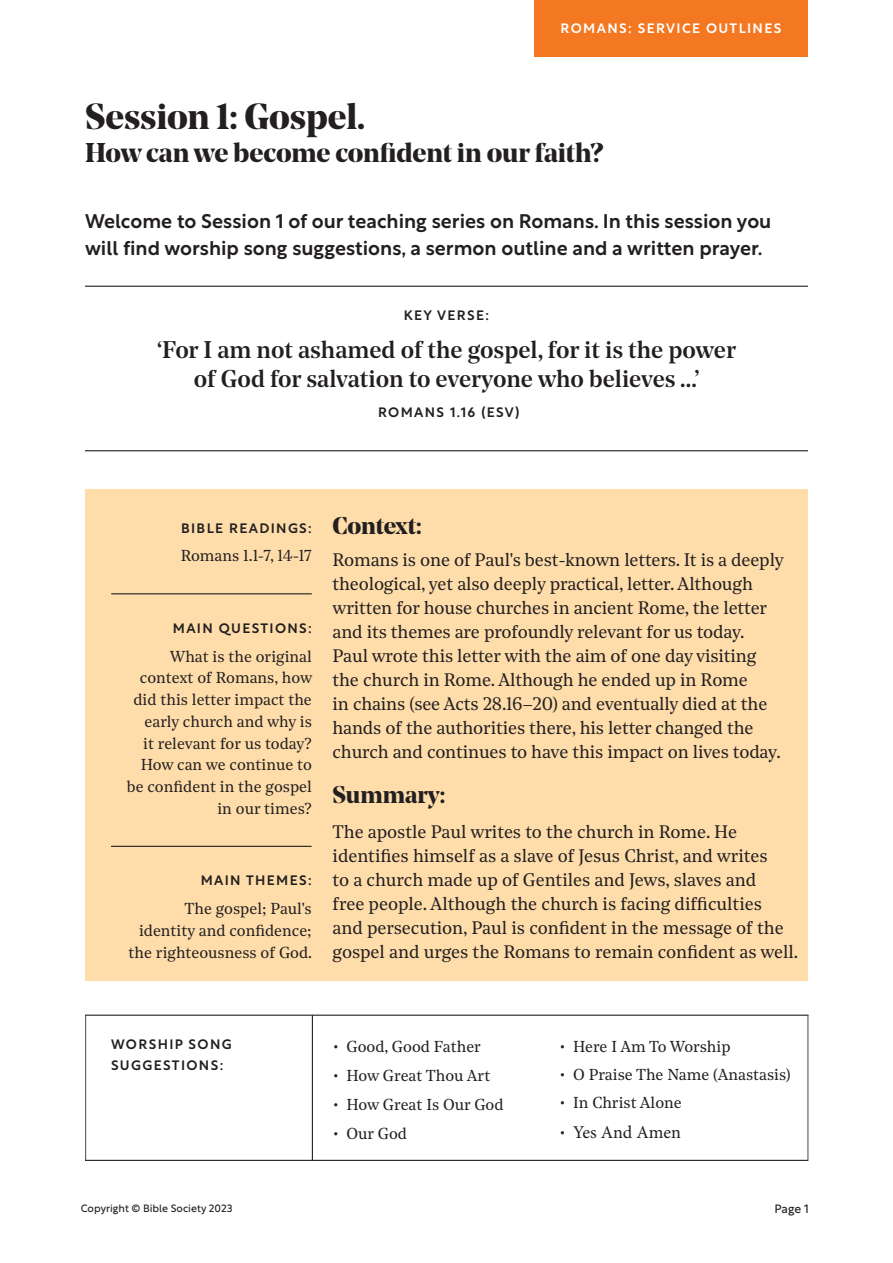
<style>
.page{position:relative;width:893px;height:1263px;background:#fff}
.page>*{position:absolute;margin:0;border:0;box-sizing:border-box;transform-origin:0 0}
.t1{font:700 36px "Noe Display";letter-spacing:-.005em;color:#231f20}
.t2{font:700 27px "Noe Display";letter-spacing:-.005em;color:#231f20}
.t3{font:500 24px/28.5px "Noe Standard";letter-spacing:-.005em;color:#231f20;text-align:center}
.t4{font:700 24px "Noe Display";letter-spacing:-.005em;color:#231f20}
.t5{font:500 19.5px/27px "Rustica";color:#231f20}
.t6{font:18px/24px "Noe Text";letter-spacing:-.01em;color:#231f20}
.t7{font:18px "Minion Pro";letter-spacing:-.005em;color:#231f20}
.t8{font:15.75px/21.8px "Noe Text";color:#231f20;text-align:right}
.t9{font:500 13.5px/21px "Rustica";letter-spacing:.1em;color:#231f20}
.t10{font:500 13.5px "Rustica";letter-spacing:.1em;color:#fff}
.t11{font:12px "Rustica";color:#231f20}
.t12{font:10.5px "Rustica";color:#231f20}
.s1{font-family:"Noe Text";font-size:15.75px}
</style>
<div class="page">
<div style="left:534px;top:0;width:274px;height:56px;background:#f47721"></div>
<hr style="left:312px;top:1015px;width:1px;height:146px;background:#231f20">
<hr style="left:807px;top:1015px;width:1px;height:146px;background:#5c5c5f">
<hr style="left:85px;top:1015px;width:1px;height:146px;background:#5c5c5f">
<hr style="left:85px;top:1014px;width:723px;height:2px;background:#231f20">
<hr style="left:85px;top:1160px;width:723px;height:1px;background:#231f20">
<div style="left:85px;top:489px;width:722px;height:491px;background:#feddaa"></div>
<hr style="left:111px;top:593px;width:201px;height:1px;background:#231f20">
<hr style="left:85px;top:286px;width:723px;height:1px;background:#231f20">
<hr style="left:85px;top:450px;width:723px;height:1px;background:#231f20">
<hr style="left:111px;top:846px;width:201px;height:1px;background:#231f20">
<p class="t10" style="left:561px;top:17px;width:222px">ROMANS: SERVICE OUTLINES</p>
<p class="t1" style="left:85px;top:92px;width:281px">Session 1: Gospel.</p>
<p class="t2" style="left:85px;top:134px;width:520px">How can we become confident in our faith?</p>
<p class="t5" style="left:85px;top:205px;width:688px">Welcome to Session 1 of our teaching series on Romans. In this session you will find worship song suggestions, a sermon outline and a written prayer.</p>
<p class="t9" style="left:404px;top:303px;width:87px">KEY VERSE:</p>
<p class="t3" style="left:157px;top:334px;width:581px">‘For I am not ashamed of the gospel, for it is the power of God for salvation to everyone who believes ...’</p>
<p class="t9" style="left:378px;top:400px;width:143px">ROMANS 1.16 (ESV)</p>
<p class="t9" style="left:181px;top:516px;width:132px">BIBLE READINGS:</p>
<p class="t8" style="left:181px;top:544px;width:133px">Romans 1.1-7, 14-17</p>
<p class="t9" style="left:173px;top:616px;width:141px">MAIN QUESTIONS:</p>
<p class="t8" style="left:127px;top:644px;width:187px">What is the original context of Romans, how did this letter impact the early church and why is<br>it relevant for us today?<br>How can we continue to be confident in the gospel in our times?</p>
<p class="t9" style="left:201px;top:868px;width:112px">MAIN THEMES:</p>
<p class="t8" style="left:129px;top:897px;width:185px">The gospel; Paul's identity and confidence; the righteousness of God.</p>
<p class="t4" style="left:333px;top:509px;width:91px">Context:</p>
<p class="t6" style="left:333px;top:546px;width:453px">Romans is one of Paul's best-known letters. It is a deeply theological, yet also deeply practical, letter. Although written for house churches in ancient Rome, the letter and its themes are profoundly relevant for us today.<br>Paul wrote this letter with the aim of one day visiting the church in Rome. Although he ended up in Rome<br>in chains (see Acts 28.16–20) and eventually died at the hands of the authorities there, his letter changed the church and continues to have this impact on lives today.</p>
<p class="t4" style="left:333px;top:779px;width:114px">Summary:</p>
<p class="t6" style="left:333px;top:818px;width:467px">The apostle Paul writes to the church in Rome. He identifies himself as a slave of Jesus Christ, and writes<br>to a church made up of Gentiles and Jews, slaves and<br>free people. Although the church is facing difficulties<br>and persecution, Paul is confident in the message of the gospel and urges the Romans to remain confident as well.</p>
<p class="t9" style="left:111px;top:1033px;width:122px">WORSHIP SONG<br>SUGGESTIONS:</p>
<p class="t8" style="left:333px;top:1034px;width:149px">• Good, Good Father</p>
<p class="t8" style="left:333px;top:1063px;width:159px">• How Great Thou Art</p>
<p class="t8" style="left:333px;top:1093px;width:172px">• How Great Is Our God</p>
<p class="t8" style="left:333px;top:1122px;width:75px">• Our God</p>
<p class="t8" style="left:560px;top:1034px;width:172px">• Here I Am To Worship</p>
<p class="t8" style="left:560px;top:1062px;width:232px">• O Praise The Name (Anastasis)</p>
<p class="t8" style="left:560px;top:1090px;width:123px">• In Christ Alone</p>
<p class="t7" style="left:560px;top:1120px;width:123px"><span class="s1">•</span> Yes And Amen</p>
<p class="t12" style="left:81px;top:1199px;width:153px">Copyright © Bible Society 2023</p>
<p class="t11" style="left:774px;top:1199px;width:36px">Page 1</p>
</div>
